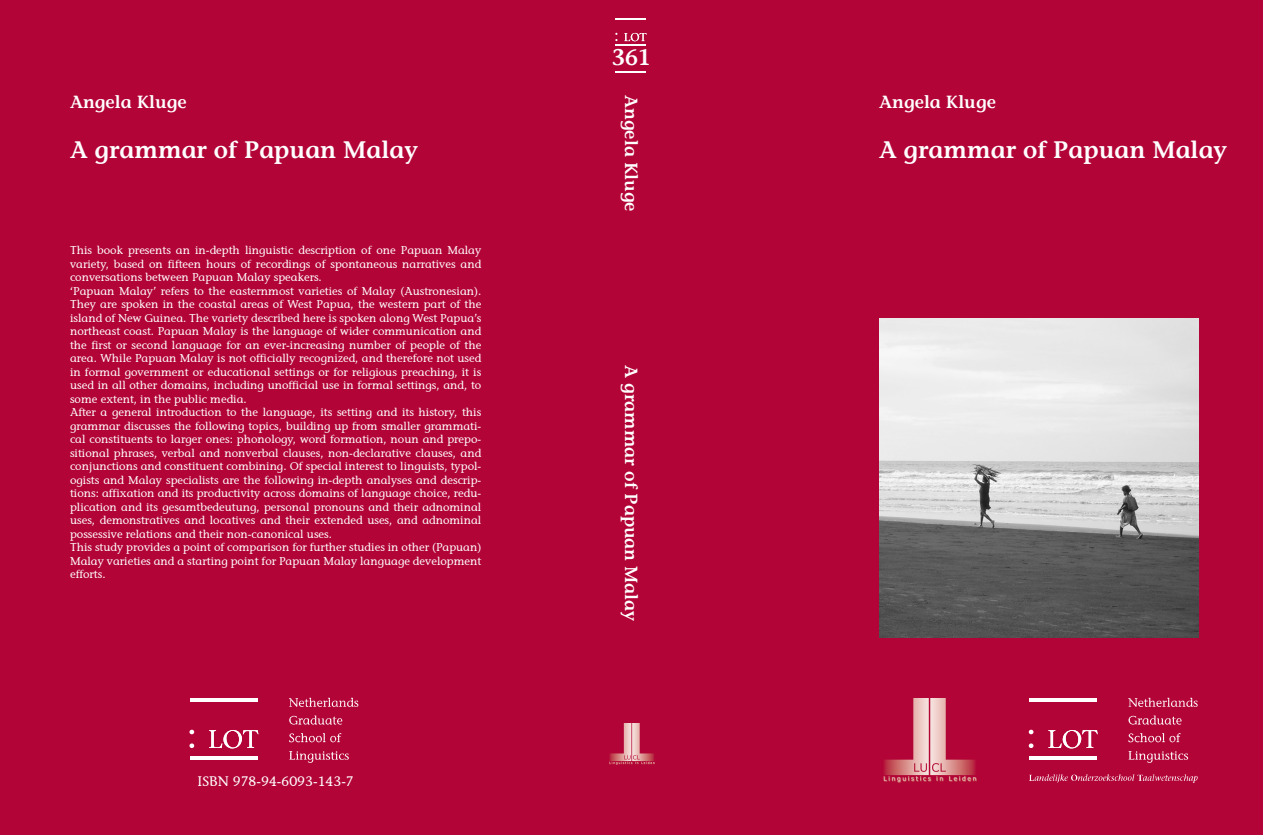
<style>
.page{position:relative;width:1263px;height:835px;background:#fff}
.page>*{position:absolute;margin:0;border:0;box-sizing:border-box;transform-origin:0 0}
.t1{font:600 23.75px "ITC Stone Informal";color:#fff}
.t2{font:600 22.5px "ITC Stone Informal";color:#fff}
.t3{font:600 22.5px "Stone Informal";color:#fff;scale:.95 1}
.t4{font:600 17.5px "ITC Stone Informal";color:#fff}
.t5{font:13.75px "ITC Stone Informal";color:#fff}
.t6{font:11.25px/13.5px "ITC Stone Informal";color:#fff}
</style>
<div class="page">
<div style="left:0;top:0;width:1262px;height:835px;background:#b30437"></div>
<svg style="left:624px;top:33px;width:22px;height:8px"></svg>
<hr style="left:615px;top:19px;width:31px;height:1px;background:#fff">
<hr style="left:615px;top:45px;width:31px;height:1px;background:#fff">
<hr style="left:615px;top:71px;width:31px;height:1px;background:#fff">
<img style="left:609px;top:723px;width:45px;height:41px">
<svg style="left:289px;top:751px;width:60px;height:11px"></svg>
<svg style="left:289px;top:733px;width:52px;height:9px"></svg>
<svg style="left:289px;top:715px;width:53px;height:9px"></svg>
<svg style="left:289px;top:697px;width:69px;height:10px"></svg>
<svg style="left:209px;top:730px;width:49px;height:18px"></svg>
<svg style="left:189px;top:729px;width:5px;height:19px"></svg>
<hr style="left:190px;top:698px;width:67px;height:3px;background:#fff">
<svg style="left:190px;top:756px;width:67px;height:3px"></svg>
<img style="left:879px;top:319px;width:319px;height:318px">
<img style="left:883px;top:698px;width:93px;height:84px">
<svg style="left:1128px;top:751px;width:59px;height:11px"></svg>
<svg style="left:1128px;top:733px;width:52px;height:9px"></svg>
<svg style="left:1128px;top:715px;width:53px;height:9px"></svg>
<svg style="left:1128px;top:697px;width:69px;height:10px"></svg>
<svg style="left:1048px;top:730px;width:49px;height:18px"></svg>
<svg style="left:1028px;top:729px;width:5px;height:19px"></svg>
<hr style="left:1029px;top:698px;width:67px;height:3px;background:#fff">
<svg style="left:1029px;top:756px;width:67px;height:3px"></svg>
<svg style="left:1029px;top:774px;width:168px;height:9px"></svg>
<h3 class="t4" style="left:70px;top:92px;width:118px">Angela Kluge</h3>
<h1 class="t1" style="left:70px;top:136px;width:349px">A grammar of Papuan Malay</h1>
<p class="t6" style="left:70px;top:243px;width:413px">This book presents an in-depth linguistic description of one Papuan Malay variety, based on fifteen hours of recordings of spontaneous narratives and conversations between Papuan Malay speakers.<br>‘Papuan Malay’ refers to the easternmost varieties of Malay (Austronesian).<br>They are spoken in the coastal areas of West Papua, the western part of the island of New Guinea. The variety described here is spoken along West Papua’s northeast coast. Papuan Malay is the language of wider communication and the first or second language for an ever-increasing number of people of the area. While Papuan Malay is not officially recognized, and therefore not used in formal government or educational settings or for religious preaching, it is used in all other domains, including unofficial use in formal settings, and, to some extent, in the public media.<br>After a general introduction to the language, its setting and its history, this grammar discusses the following topics, building up from smaller grammati&shy;cal constituents to larger ones: phonology, word formation, noun and prepo&shy;sitional phrases, verbal and nonverbal clauses, non-declarative clauses, and conjunctions and constituent combining. Of special interest to linguists, typol&shy;ogists and Malay specialists are the following in-depth analyses and descrip&shy;tions: affixation and its productivity across domains of language choice, redu&shy;plication and its gesamtbedeutung, personal pronouns and their adnominal uses, demonstratives and locatives and their extended uses, and adnominal possessive relations and their non-canonical uses.<br>This study provides a point of comparison for further studies in other (Papuan)<br>Malay varieties and a starting point for Papuan Malay language development efforts.</p>
<p class="t5" style="left:197px;top:772px;width:158px">ISBN 978-94-6093-143-7</p>
<h2 class="t2" style="left:612px;top:44px;width:40px">361</h2>
<h2 class="t3" style="left:612px;top:45px;width:40px">220</h2>
<h3 class="t4" style="left:641px;top:95px;width:118px;rotate:90deg">Angela Kluge</h3>
<h3 class="t4" style="left:641px;top:365px;width:258px;rotate:90deg">A grammar of Papuan Malay</h3>
<h3 class="t4" style="left:879px;top:92px;width:118px">Angela Kluge</h3>
<h1 class="t1" style="left:879px;top:136px;width:349px">A grammar of Papuan Malay</h1>
</div>
